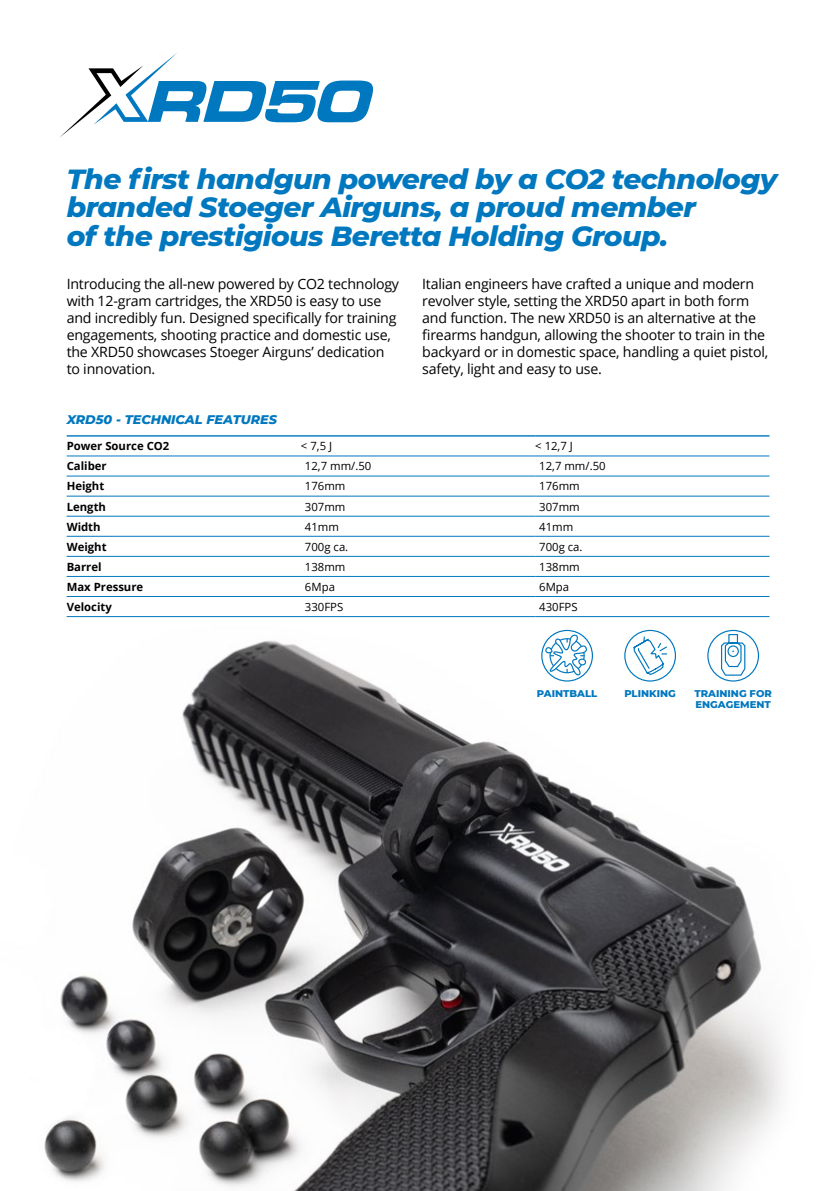
<style>
.page{position:relative;width:840px;height:1191px;background:#fff}
.page>*{position:absolute;margin:0;border:0;box-sizing:border-box;transform-origin:0 0}
.t1{font:italic 800 28.2px/28.2px "Montserrat";letter-spacing:-.02em;color:#0078bf}
.t2{font:14.2px/17px "Open Sans";letter-spacing:-.015em;color:#000}
.t3{font:italic 800 12.8px "Montserrat";color:#0078bf}
.t4{font:11.4px "Open Sans";color:#000}
.t5{font:700 11.4px "Open Sans";color:#000}
.t6{font:800 10px/11px "Montserrat";color:#0078bf}
</style>
<div class="page">
<svg style="left:60px;top:53px;width:313px;height:84px"></svg>
<hr style="left:67px;top:435px;width:234px;height:1px;background:#0078bf">
<hr style="left:301px;top:435px;width:234px;height:1px;background:#0078bf">
<hr style="left:535px;top:435px;width:234px;height:1px;background:#0078bf">
<hr style="left:67px;top:455px;width:234px;height:1px;background:#0078bf">
<hr style="left:301px;top:455px;width:234px;height:1px;background:#0078bf">
<hr style="left:535px;top:455px;width:234px;height:1px;background:#0078bf">
<hr style="left:67px;top:476px;width:234px;height:1px;background:#0078bf">
<hr style="left:301px;top:476px;width:234px;height:1px;background:#0078bf">
<hr style="left:535px;top:476px;width:234px;height:1px;background:#0078bf">
<hr style="left:67px;top:496px;width:234px;height:1px;background:#0078bf">
<hr style="left:301px;top:496px;width:234px;height:1px;background:#0078bf">
<hr style="left:535px;top:496px;width:234px;height:1px;background:#0078bf">
<hr style="left:67px;top:516px;width:234px;height:1px;background:#0078bf">
<hr style="left:301px;top:516px;width:234px;height:1px;background:#0078bf">
<hr style="left:535px;top:516px;width:234px;height:1px;background:#0078bf">
<hr style="left:67px;top:536px;width:234px;height:1px;background:#0078bf">
<hr style="left:301px;top:536px;width:234px;height:1px;background:#0078bf">
<hr style="left:535px;top:536px;width:234px;height:1px;background:#0078bf">
<hr style="left:67px;top:556px;width:234px;height:1px;background:#0078bf">
<hr style="left:301px;top:556px;width:234px;height:1px;background:#0078bf">
<hr style="left:535px;top:556px;width:234px;height:1px;background:#0078bf">
<hr style="left:67px;top:576px;width:234px;height:1px;background:#0078bf">
<hr style="left:301px;top:576px;width:234px;height:1px;background:#0078bf">
<hr style="left:535px;top:576px;width:234px;height:1px;background:#0078bf">
<hr style="left:67px;top:596px;width:234px;height:1px;background:#0078bf">
<hr style="left:301px;top:596px;width:234px;height:1px;background:#0078bf">
<hr style="left:535px;top:596px;width:234px;height:1px;background:#0078bf">
<hr style="left:67px;top:616px;width:234px;height:1px;background:#0078bf">
<hr style="left:301px;top:616px;width:234px;height:1px;background:#0078bf">
<hr style="left:535px;top:616px;width:234px;height:1px;background:#0078bf">
<img style="left:44px;top:629px;width:739px;height:562px">
<svg style="left:623px;top:629px;width:53px;height:53px"></svg>
<div style="left:707px;top:630px;width:51px;height:51px;border:1px solid #0078bf;border-radius:50%"></div>
<svg style="left:720px;top:633px;width:25px;height:43px"></svg>
<svg style="left:540px;top:629px;width:53px;height:53px"></svg>
<h1 class="t1" style="left:67px;top:163px;width:711px">The first handgun powered by a CO2 technology branded Stoeger Airguns, a proud member<br>of the prestigious Beretta Holding Group.</h1>
<p class="t2" style="left:67px;top:275px;width:334px">Introducing the all-new powered by CO2 technology with 12-gram cartridges, the XRD50 is easy to use and incredibly fun. Designed specifically for training engagements, shooting practice and domestic use, the XRD50 showcases Stoeger Airguns’ dedication to innovation.</p>
<p class="t2" style="left:422px;top:275px;width:347px">Italian engineers have crafted a unique and modern revolver style, setting the XRD50 apart in both form and function. The new XRD50 is an alternative at the firearms handgun, allowing the shooter to train in the backyard or in domestic space, handling a quiet pistol, safety, light and easy to use.</p>
<p class="t3" style="left:67px;top:410px;width:212px">XRD50 - TECHNICAL FEATURES</p>
<p class="t5" style="left:67px;top:438px;width:104px">Power Source CO2</p>
<p class="t4" style="left:301px;top:438px;width:33px">&lt; 7,5 J</p>
<p class="t4" style="left:535px;top:438px;width:39px">&lt; 12,7 J</p>
<p class="t5" style="left:67px;top:458px;width:41px">Caliber</p>
<p class="t4" style="left:305px;top:458px;width:68px">12,7 mm/.50</p>
<p class="t4" style="left:539px;top:458px;width:68px">12,7 mm/.50</p>
<p class="t5" style="left:67px;top:478px;width:39px">Height</p>
<p class="t4" style="left:305px;top:478px;width:42px">176mm</p>
<p class="t4" style="left:539px;top:478px;width:42px">176mm</p>
<p class="t5" style="left:67px;top:498px;width:41px">Length</p>
<p class="t4" style="left:305px;top:498px;width:42px">307mm</p>
<p class="t4" style="left:539px;top:498px;width:42px">307mm</p>
<p class="t5" style="left:67px;top:518px;width:35px">Width</p>
<p class="t4" style="left:305px;top:518px;width:36px">41mm</p>
<p class="t4" style="left:539px;top:518px;width:36px">41mm</p>
<p class="t5" style="left:67px;top:538px;width:41px">Weight</p>
<p class="t4" style="left:305px;top:539px;width:45px">700g ca.</p>
<p class="t4" style="left:539px;top:539px;width:45px">700g ca.</p>
<p class="t5" style="left:67px;top:558px;width:36px">Barrel</p>
<p class="t4" style="left:305px;top:559px;width:42px">138mm</p>
<p class="t4" style="left:539px;top:559px;width:42px">138mm</p>
<p class="t5" style="left:67px;top:578px;width:78px">Max Pressure</p>
<p class="t4" style="left:305px;top:579px;width:31px">6Mpa</p>
<p class="t4" style="left:539px;top:579px;width:31px">6Mpa</p>
<p class="t5" style="left:67px;top:599px;width:47px">Velocity</p>
<p class="t4" style="left:305px;top:599px;width:40px">330FPS</p>
<p class="t4" style="left:539px;top:599px;width:40px">430FPS</p>
<p class="t6" style="left:536px;top:687px;width:62px">PAINTBALL</p>
<p class="t6" style="left:624px;top:687px;width:53px">PLINKING</p>
<p class="t6" style="left:694px;top:687px;width:79px">TRAINING FOR<br>ENGAGEMENT</p>
</div>
